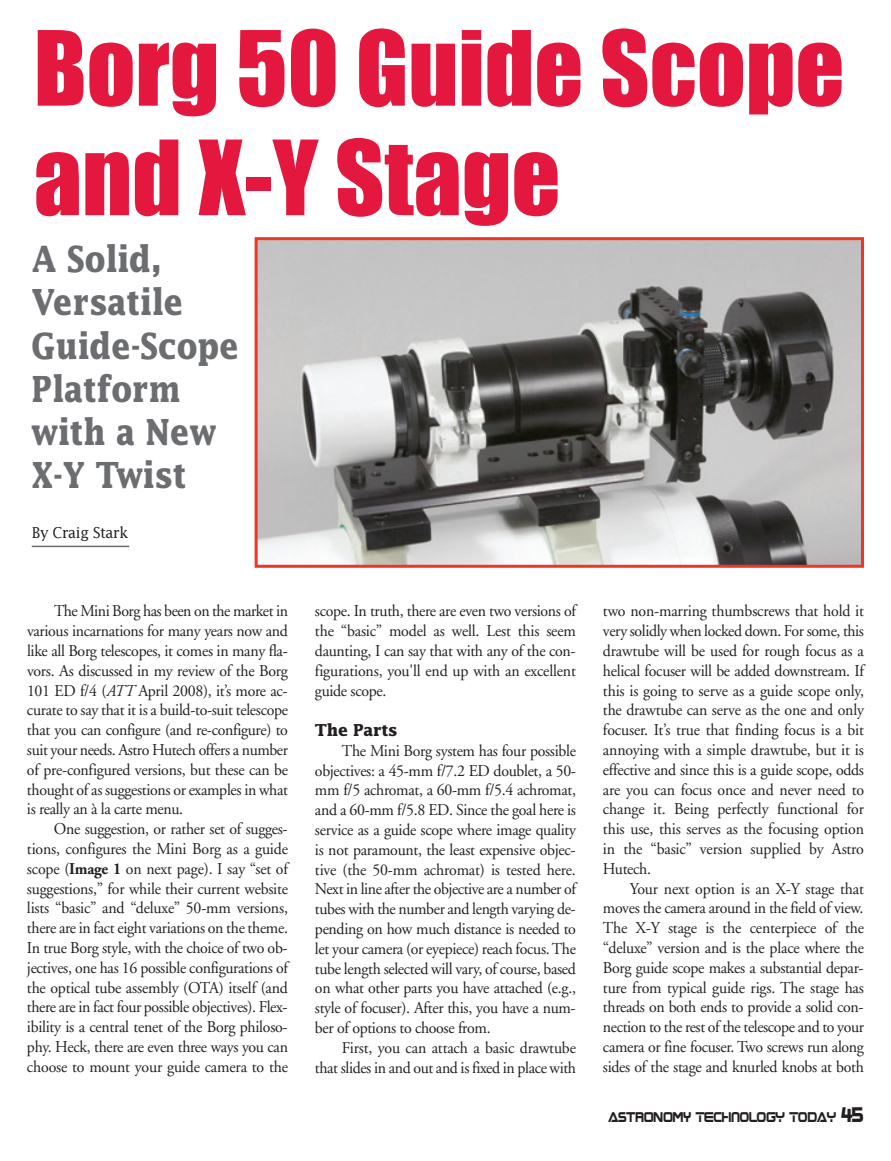
<style>
.page{position:relative;width:891px;height:1161px;background:#fff}
.page>*{position:absolute;margin:0;border:0;box-sizing:border-box;transform-origin:0 0}
.t1{font:95.7px/109.5px "Impact";color:#e4183e}
.t2{font:700 36px/43.2px "Lucida";color:#6c6d70;scale:.85 1}
.t3{font:16.5px/19.8px "Adobe Garamond";letter-spacing:-.02em;color:#231f20;text-align:justify;scale:.96 1}
.t4{font:700 16.5px "Lucida";letter-spacing:-.02em;color:#231f20;scale:.96 1}
.t5{font:15px "Lucida";letter-spacing:-.025em;color:#231f20;scale:.95 1}
.t6{font:11.4px "Boom Box";color:#231f20;scale:.9 1}
.s1{font-style:italic}
.s2{font-weight:700}
.s3{font-size:17.1px}
</style>
<div class="page">
<hr style="left:32px;top:546px;width:97px;height:1px;background:#6c6d70">
<img style="left:259px;top:241px;width:601px;height:323px">
<div style="left:255px;top:237px;width:609px;height:331px;border:3px solid #ee3529"></div>
<h1 class="t1" style="left:34px;top:21px;width:812px">Borg 50 Guide Scope and X-Y Stage</h1>
<h2 class="t2" style="left:32px;top:240px;width:246px">A Solid,<br>Versatile<br>Guide-Scope<br>Platform with a New<br>X-Y Twist</h2>
<p class="t5" style="left:32px;top:526px;width:103px">By Craig Stark</p>
<p class="t3" style="left:27px;top:603px;width:273px;text-indent:27px">The Mini Borg has been on the market in various incarnations for many years now and like all Borg telescopes, it comes in many fla&shy;vors. As discussed in my review of the Borg 101 ED f/4 (<span class="s1">ATT</span> April 2008), it’s more ac&shy;curate to say that it is a build-to-suit telescope that you can configure (and re-configure) to suit your needs. Astro Hutech offers a number of pre-configured versions, but these can be thought of as suggestions or examples in what is really an à la carte menu.</p>
<p class="t3" style="left:27px;top:821px;width:273px;text-indent:27px">One suggestion, or rather set of sugges&shy;tions, configures the Mini Borg as a guide scope (<span class="s2">Image 1</span> on next page). I say “set of suggestions,” for while their current website lists “basic” and “deluxe” 50-mm versions, there are in fact eight variations on the theme.<br>In true Borg style, with the choice of two ob&shy;jectives, one has 16 possible configurations of the optical tube assembly (OTA) itself (and there are in fact four possible objectives). Flex&shy;ibility is a central tenet of the Borg philoso&shy;phy. Heck, there are even three ways you can choose to mount your guide camera to the</p>
<p class="t3" style="left:315px;top:603px;width:273px">scope. In truth, there are even two versions of the “basic” model as well. Lest this seem daunting, I can say that with any of the con&shy;figurations, you'll end up with an excellent guide scope.</p>
<p class="t4" style="left:315px;top:723px;width:87px">The Parts</p>
<p class="t3" style="left:315px;top:742px;width:273px;text-indent:27px">The Mini Borg system has four possible objectives: a 45-mm f/7.2 ED doublet, a 50- mm f/5 achromat, a 60-mm f/5.4 achromat, and a 60-mm f/5.8 ED. Since the goal here is service as a guide scope where image quality is not paramount, the least expensive objec&shy;tive (the 50-mm achromat) is tested here.<br>Next in line after the objective are a number of tubes with the number and length varying de&shy;pending on how much distance is needed to let your camera (or eyepiece) reach focus. The tube length selected will vary, of course, based on what other parts you have attached (e.g., style of focuser). After this, you have a num&shy;ber of options to choose from.</p>
<p class="t3" style="left:315px;top:1039px;width:273px;text-align:right">First, you can attach a basic drawtube that slides in and out and is fixed in place with</p>
<p class="t3" style="left:603px;top:603px;width:273px">two non-marring thumbscrews that hold it very solidly when locked down. For some, this drawtube will be used for rough focus as a helical focuser will be added downstream. If this is going to serve as a guide scope only, the drawtube can serve as the one and only focuser. It’s true that finding focus is a bit annoying with a simple drawtube, but it is effective and since this is a guide scope, odds are you can focus once and never need to change it. Being perfectly functional for this use, this serves as the focusing option in the “basic” version supplied by Astro Hutech.</p>
<p class="t3" style="left:603px;top:880px;width:273px;text-indent:27px">Your next option is an X-Y stage that moves the camera around in the field of view.<br>The X-Y stage is the centerpiece of the “deluxe” version and is the place where the Borg guide scope makes a substantial depar&shy;ture from typical guide rigs. The stage has threads on both ends to provide a solid con&shy;nection to the rest of the telescope and to your camera or fine focuser. Two screws run along sides of the stage and knurled knobs at both</p>
<p class="t6" style="left:608px;top:1111px;width:284px">ASTRONOMY TECHNOLOGY TODAY <span class="s3">45</span></p>
</div>
